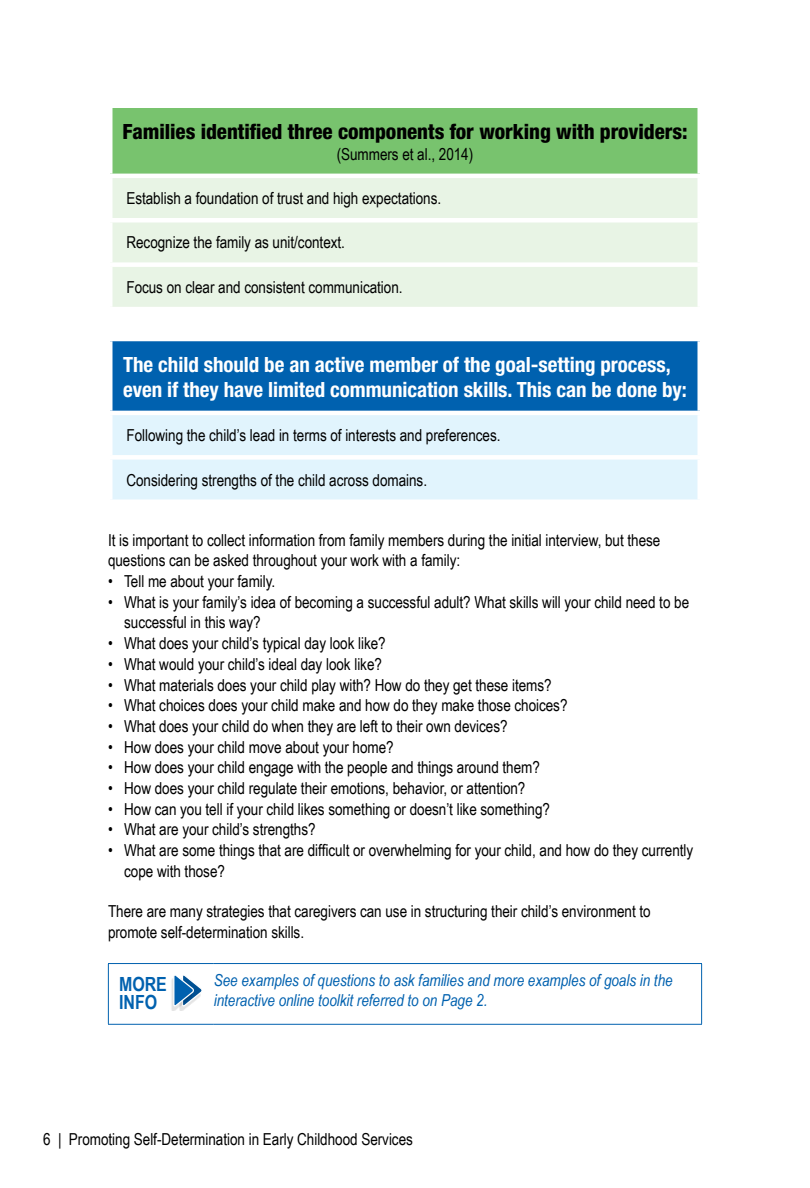
<style>
.page{position:relative;width:810px;height:1188px;background:#fff}
.page>*{position:absolute;margin:0;border:0;box-sizing:border-box;transform-origin:0 0}
.H3_table_white{font:700 condensed 21px/25.2px "Helvetica Neue";letter-spacing:-.005em;color:#fff}
.H3_table_blk{font:800 condensed 21px "Helvetica Neue";letter-spacing:-.005em;color:#000}
.Copy{font:700 19.5px "Arial Narrow";letter-spacing:-.005em;color:#0061af}
.Copy-2{font:16.5px/20.7px "Arial Narrow";letter-spacing:-.005em;color:#000}
.Copy-3{font:italic 16.5px/19.8px "Arial Narrow";letter-spacing:-.005em;color:#0061af}
.H3_table_blk-2{font:16.5px "Arial Narrow";letter-spacing:-.005em;color:#000}
</style>
<div class="page">
<div style="left:110px;top:106px;width:590px;height:70px;background:#78c36e"></div>
<div style="left:112px;top:178px;width:586px;height:129px;background:#e8f4e5"></div>
<div style="left:108px;top:103px;width:594px;height:5px;background:#fff"></div>
<hr style="left:108px;top:108px;width:4px;height:66px;background:#fff">
<hr style="left:698px;top:108px;width:4px;height:66px;background:#fff">
<hr style="left:108px;top:174px;width:594px;height:4px;background:#fff">
<div style="left:108px;top:218px;width:594px;height:5px;background:#fff"></div>
<div style="left:108px;top:262px;width:594px;height:5px;background:#fff"></div>
<div style="left:110px;top:339px;width:590px;height:74px;background:#0061af"></div>
<div style="left:112px;top:415px;width:586px;height:84px;background:#e1f4fd"></div>
<hr style="left:108px;top:337px;width:594px;height:4px;background:#fff">
<hr style="left:108px;top:341px;width:4px;height:70px;background:#fff">
<hr style="left:698px;top:341px;width:4px;height:70px;background:#fff">
<hr style="left:108px;top:411px;width:594px;height:4px;background:#fff">
<div style="left:108px;top:455px;width:594px;height:5px;background:#fff"></div>
<hr style="left:108px;top:963px;width:106px;height:1px;background:#0061af">
<hr style="left:108px;top:964px;width:1px;height:60px;background:#0061af">
<hr style="left:214px;top:963px;width:488px;height:1px;background:#0061af">
<hr style="left:701px;top:964px;width:1px;height:60px;background:#0061af">
<hr style="left:108px;top:1024px;width:106px;height:1px;background:#0061af">
<hr style="left:214px;top:1024px;width:488px;height:1px;background:#0061af">
<div style="left:170px;top:978px;width:22px;height:33px;background:#000;opacity:.11"></div>
<svg style="left:173px;top:975px;width:29px;height:31px"></svg>
<h3 class="H3_table_blk" style="left:122px;top:118px;width:567px">Families identified three components for working with providers:</h3>
<h3 class="H3_table_blk-2" style="left:337px;top:142px;width:138px">(Summers et al., 2014)</h3>
<p class="Copy-2" style="left:126px;top:187px;width:316px">Establish a foundation of trust and high expectations.</p>
<p class="Copy-2" style="left:126px;top:232px;width:220px">Recognize the family as unit/context.</p>
<p class="Copy-2" style="left:126px;top:276px;width:278px">Focus on clear and consistent communication.</p>
<h3 class="H3_table_white" style="left:123px;top:351px;width:565px">The child should be an active member of the goal-setting process, even if they have limited communication skills. This can be done by:</h3>
<p class="Copy-2" style="left:126px;top:424px;width:376px">Following the child’s lead in terms of interests and preferences.</p>
<p class="Copy-2" style="left:126px;top:469px;width:302px">Considering strengths of the child across domains.</p>
<p class="Copy-2" style="left:108px;top:529px;width:554px">It is important to collect information from family members during the initial interview, but these questions can be asked throughout your work with a family:</p>
<p class="Copy-2" style="left:108px;top:570px;width:169px">• Tell me about your family.</p>
<p class="Copy-2" style="left:124px;top:591px;width:567px;text-indent:-16px">• What is your family’s idea of becoming a successful adult? What skills will your child need to be successful in this way?</p>
<p class="Copy-2" style="left:108px;top:632px;width:279px">• What does your child’s typical day look like?</p>
<p class="Copy-2" style="left:108px;top:653px;width:276px">• What would your child’s ideal day look like?</p>
<p class="Copy-2" style="left:108px;top:674px;width:445px">• What materials does your child play with? How do they get these items?</p>
<p class="Copy-2" style="left:108px;top:695px;width:461px">• What choices does your child make and how do they make those choices?</p>
<p class="Copy-2" style="left:108px;top:715px;width:401px">• What does your child do when they are left to their own devices?</p>
<p class="Copy-2" style="left:108px;top:736px;width:287px">• How does your child move about your home?</p>
<p class="Copy-2" style="left:108px;top:757px;width:433px">• How does your child engage with the people and things around them?</p>
<p class="Copy-2" style="left:108px;top:777px;width:419px">• How does your child regulate their emotions, behavior, or attention?</p>
<p class="Copy-2" style="left:108px;top:798px;width:444px">• How can you tell if your child likes something or doesn’t like something?</p>
<p class="Copy-2" style="left:108px;top:819px;width:209px">• What are your child’s strengths?</p>
<p class="Copy-2" style="left:124px;top:839px;width:571px;text-indent:-16px">• What are some things that are difficult or overwhelming for your child, and how do they currently cope with those?</p>
<p class="Copy-2" style="left:108px;top:900px;width:544px">There are many strategies that caregivers can use in structuring their child’s environment to promote self-determination skills.</p>
<p class="Copy" style="left:119px;top:973px;width:49px">MORE</p>
<p class="Copy" style="left:119px;top:991px;width:39px">INFO</p>
<p class="Copy-3" style="left:214px;top:970px;width:460px">See examples of questions to ask families and more examples of goals in the interactive online toolkit referred to on Page 2.</p>
<p class="Copy-2" style="left:43px;top:1128px;width:371px">6 | Promoting Self-Determination in Early Childhood Services</p>
</div>
